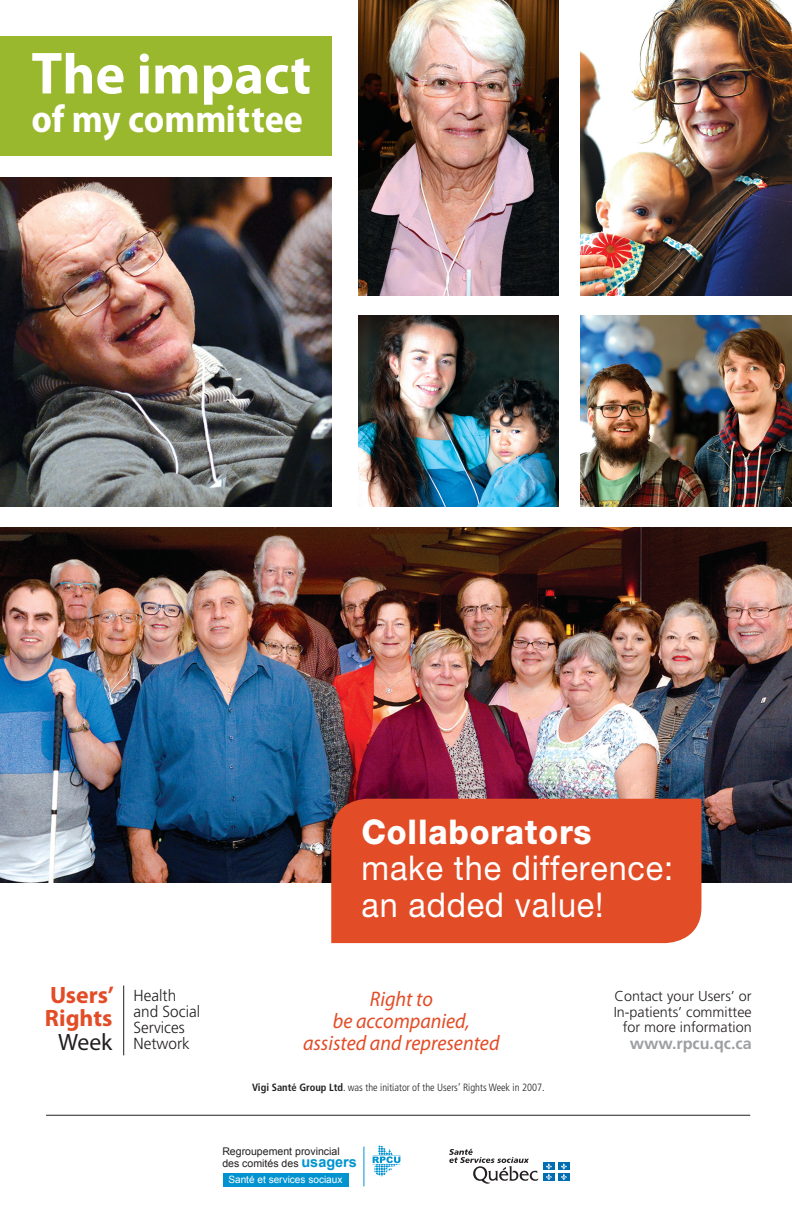
<style>
.page{position:relative;width:792px;height:1224px;background:#fff}
.page>*{position:absolute;margin:0;border:0;box-sizing:border-box;transform-origin:0 0}
.t1{font:700 57px "Myriad Pro";color:#fff}
.t2{font:700 semi-condensed 39px "Myriad Pro";color:#fff}
.t3{font:34.1px/36.3px "Helvetica Neue LT Pro";letter-spacing:.025em;color:#fff;scale:.95 1}
.t4{font:800 34.1px "Helvetica Neue LT Pro";letter-spacing:.025em;color:#fff;scale:.95 1}
.t5{font:700 23.8px/23.8px "Myriad Pro";color:#e24c26}
.t6{font:23.8px "Myriad Pro";color:#231f20}
.t7{font:italic 21.1px/22px "Myriad Pro";color:#e24c26;text-align:center;scale:.95 1}
.t8{font:700 16.1px "Frutiger";color:#9d9fa2}
.t9{font:300 16px/16px "Frutiger";color:#231f20;scale:.96 1}
.t10{font:300 14.4px/15.3px "Frutiger";color:#231f20;text-align:right}
.t11{font:10.6px/12.7px "Arial";color:#231f20}
.t12{font:300 condensed 10.5px "Frutiger";color:#231f20}
.t13{font:10.1px "Arial";color:#fff}
.s1{font-size:59.8px}
.s2{font-weight:700}
.s3{font-weight:700;font-size:14.5px;color:#0093d0}
</style>
<div class="page">
<img style="left:0;top:527px;width:792px;height:356px">
<img style="left:0;top:178px;width:331px;height:329px">
<img style="left:358px;top:316px;width:200px;height:191px">
<img style="left:580px;top:316px;width:212px;height:190px">
<img style="left:580px;top:0;width:212px;height:295px">
<img style="left:358px;top:0;width:200px;height:295px">
<div style="left:0;top:36px;width:331px;height:120px;background:#9ab82d"></div>
<hr style="left:46px;top:1115px;width:704px;height:1px;background:#231f20">
<hr style="left:364px;top:1147px;width:1px;height:39px;background:#0093d0">
<div style="left:223px;top:1173px;width:125px;height:13px;background:#0093d0"></div>
<svg style="left:373px;top:1146px;width:28px;height:30px"></svg>
<svg style="left:449px;top:1149px;width:90px;height:35px"></svg>
<div style="left:543px;top:1163px;width:12px;height:7px;background:#006db2"></div>
<div style="left:558px;top:1163px;width:12px;height:7px;background:#006db2"></div>
<div style="left:543px;top:1173px;width:12px;height:8px;background:#006db2"></div>
<svg style="left:546px;top:1163px;width:6px;height:17px"></svg>
<div style="left:558px;top:1173px;width:12px;height:8px;background:#006db2"></div>
<svg style="left:561px;top:1163px;width:6px;height:17px"></svg>
<hr style="left:123px;top:986px;width:1px;height:69px;background:#231f20">
<div style="left:331px;top:799px;width:370px;height:144px;background:#e24c26"></div>
<h1 class="t1" style="left:31px;top:42px;width:281px"><span class="s1">T</span>he impact</h1>
<h2 class="t2" style="left:31px;top:98px;width:273px">of my committee</h2>
<h3 class="t4" style="left:362px;top:812px;width:244px">Collaborators</h3>
<h3 class="t3" style="left:362px;top:850px;width:329px">make the difference: an added value!</h3>
<h3 class="t5" style="left:45px;top:983px;width:71px">Users’<br>Rights</h3>
<h3 class="t6" style="left:58px;top:1029px;width:56px">Week</h3>
<h3 class="t9" style="left:134px;top:988px;width:71px">Health and Social<br>Services<br>Network</h3>
<h3 class="t7" style="left:303px;top:989px;width:208px">Right to<br>be accompanied, assisted and represented</h3>
<p class="t12" style="left:252px;top:1081px;width:294px"><span class="s2">Vigi Santé Group Ltd</span>. was the initiator of the Users’ Rights Week in 2007.</p>
<p class="t11" style="left:222px;top:1145px;width:136px">Regroupement provincial des comités des <span class="s3">usagers</span></p>
<p class="t13" style="left:228px;top:1173px;width:116px">Santé et services sociaux</p>
<h3 class="t10" style="left:614px;top:989px;width:140px">Contact your Users’ or<br>In-patients’ committee for more information</h3>
<h3 class="t8" style="left:630px;top:1034px;width:123px">www.rpcu.qc.ca</h3>
</div>
